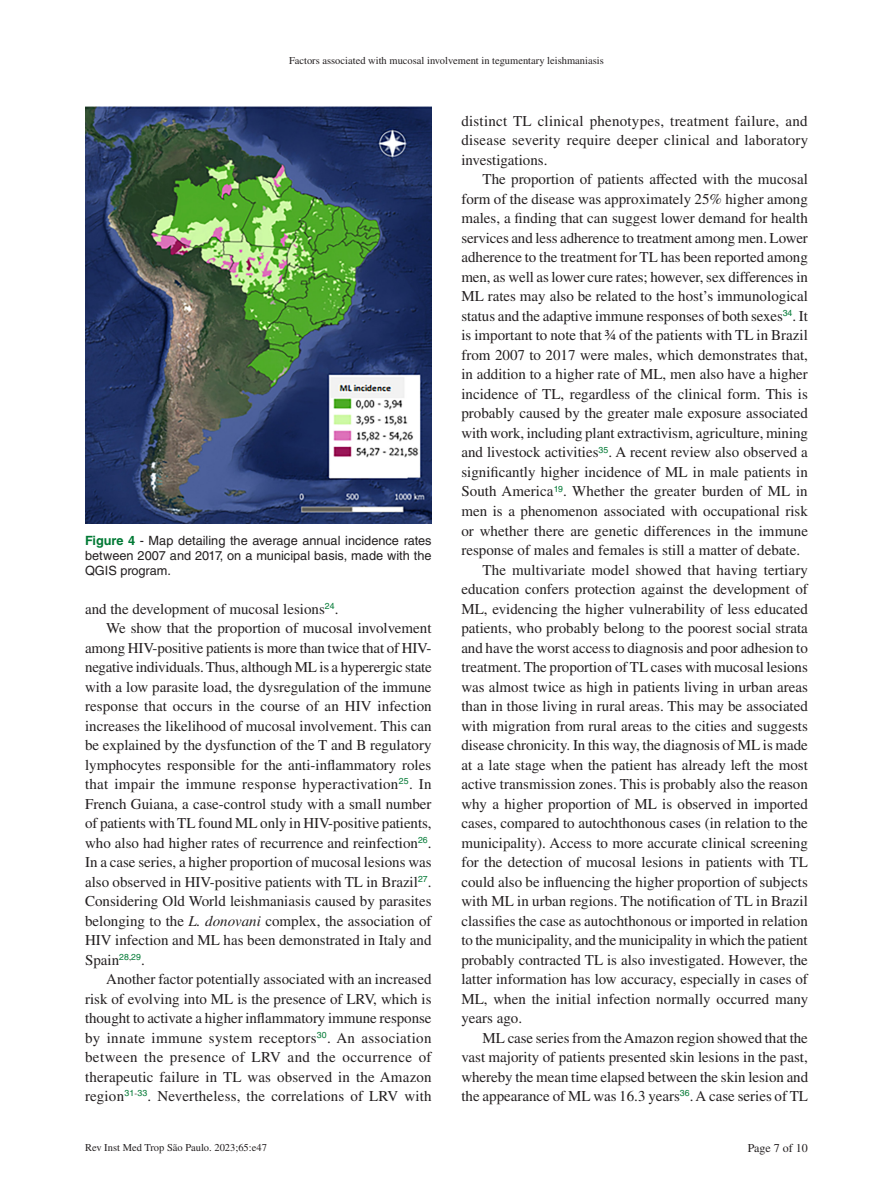
<style>
.page{position:relative;width:893px;height:1191px;background:#fff}
.page>*{position:absolute;margin:0;border:0;box-sizing:border-box;transform-origin:0 0}
.t1{font:15px/19.5px "Times LT Std";color:#231f20;text-align:justify}
.Figura{font:12.75px/15px "Helvetica LT Std";color:#231f20;text-align:justify}
.t2{font:12px "Times LT Std";color:#231f20}
.t3{font:10.5px "Times LT Std";color:#231f20}
.s1{font-weight:700;color:#007934}
.s2{font-style:italic}
</style>
<div class="page">
<img style="left:85px;top:106px;width:347px;height:417px">
<p class="t3" style="left:289px;top:55px;width:316px">Factors associated with mucosal involvement in tegumentary leishmaniasis</p>
<p class="Figura" style="left:85px;top:532px;width:348px"><span class="s1">Figure 4</span> - Map detailing the average annual incidence rates between 2007 and 2017, on a municipal basis, made with the QGIS program.</p>
<p class="t1" style="left:85px;top:598px;width:255px">and the development of mucosal lesions<sup>24</sup>.</p>
<p class="t1" style="left:85px;top:618px;width:348px;text-indent:21px">We show that the proportion of mucosal involvement among HIV-positive patients is more than twice that of HIV&shy;negative individuals. Thus, although ML is a hyperergic state with a low parasite load, the dysregulation of the immune response that occurs in the course of an HIV infection increases the likelihood of mucosal involvement. This can be explained by the dysfunction of the T and B regulatory lymphocytes responsible for the anti-inflammatory roles that impair the immune response hyperactivation<sup>25</sup>. In French Guiana, a case-control study with a small number of patients with TL found ML only in HIV-positive patients, who also had higher rates of recurrence and reinfection<sup>26</sup>.<br>In a case series, a higher proportion of mucosal lesions was also observed in HIV-positive patients with TL in Brazil<sup>27</sup>.<br>Considering Old World leishmaniasis caused by parasites belonging to the <span class="s2">L. donovani</span> complex, the association of HIV infection and ML has been demonstrated in Italy and Spain<sup>28</sup><sup>,</sup><sup>29</sup>.</p>
<p class="t1" style="left:85px;top:969px;width:348px;text-indent:21px">Another factor potentially associated with an increased risk of evolving into ML is the presence of LRV, which is thought to activate a higher inflammatory immune response by innate immune system receptors<sup>30</sup>. An association between the presence of LRV and the occurrence of therapeutic failure in TL was observed in the Amazon region<sup>31</sup><sup>-</sup><sup>33</sup>. Nevertheless, the correlations of LRV with</p>
<p class="t3" style="left:85px;top:1142px;width:183px">Rev Inst Med Trop São Paulo. 2023;65:e47</p>
<p class="t1" style="left:461px;top:111px;width:348px">distinct TL clinical phenotypes, treatment failure, and disease severity require deeper clinical and laboratory investigations.</p>
<p class="t1" style="left:461px;top:169px;width:348px;text-indent:21px">The proportion of patients affected with the mucosal form of the disease was approximately 25% higher among males, a finding that can suggest lower demand for health services and less adherence to treatment among men. Lower adherence to the treatment for TL has been reported among men, as well as lower cure rates; however, sex differences in ML rates may also be related to the host’s immunological status and the adaptive immune responses of both sexes<sup>34</sup>. It is important to note that ¾ of the patients with TL in Brazil from 2007 to 2017 were males, which demonstrates that, in addition to a higher rate of ML, men also have a higher incidence of TL, regardless of the clinical form. This is probably caused by the greater male exposure associated with work, including plant extractivism, agriculture, mining and livestock activities<sup>35</sup>. A recent review also observed a significantly higher incidence of ML in male patients in South America<sup>19</sup>. Whether the greater burden of ML in men is a phenomenon associated with occupational risk or whether there are genetic differences in the immune response of males and females is still a matter of debate.</p>
<p class="t1" style="left:461px;top:559px;width:348px;text-indent:21px">The multivariate model showed that having tertiary education confers protection against the development of ML, evidencing the higher vulnerability of less educated patients, who probably belong to the poorest social strata and have the worst access to diagnosis and poor adhesion to treatment. The proportion of TL cases with mucosal lesions was almost twice as high in patients living in urban areas than in those living in rural areas. This may be associated with migration from rural areas to the cities and suggests disease chronicity. In this way, the diagnosis of ML is made at a late stage when the patient has already left the most active transmission zones. This is probably also the reason why a higher proportion of ML is observed in imported cases, compared to autochthonous cases (in relation to the municipality). Access to more accurate clinical screening for the detection of mucosal lesions in patients with TL could also be influencing the higher proportion of subjects with ML in urban regions. The notification of TL in Brazil classifies the case as autochthonous or imported in relation to the municipality, and the municipality in which the patient probably contracted TL is also investigated. However, the latter information has low accuracy, especially in cases of ML, when the initial infection normally occurred many years ago.</p>
<p class="t1" style="left:461px;top:1027px;width:348px;text-indent:21px">ML case series from the Amazon region showed that the vast majority of patients presented skin lesions in the past, whereby the mean time elapsed between the skin lesion and the appearance of ML was 16.3 years<sup>36</sup>. A case series of TL</p>
<p class="t2" style="left:748px;top:1141px;width:62px">Page 7 of 10</p>
</div>
